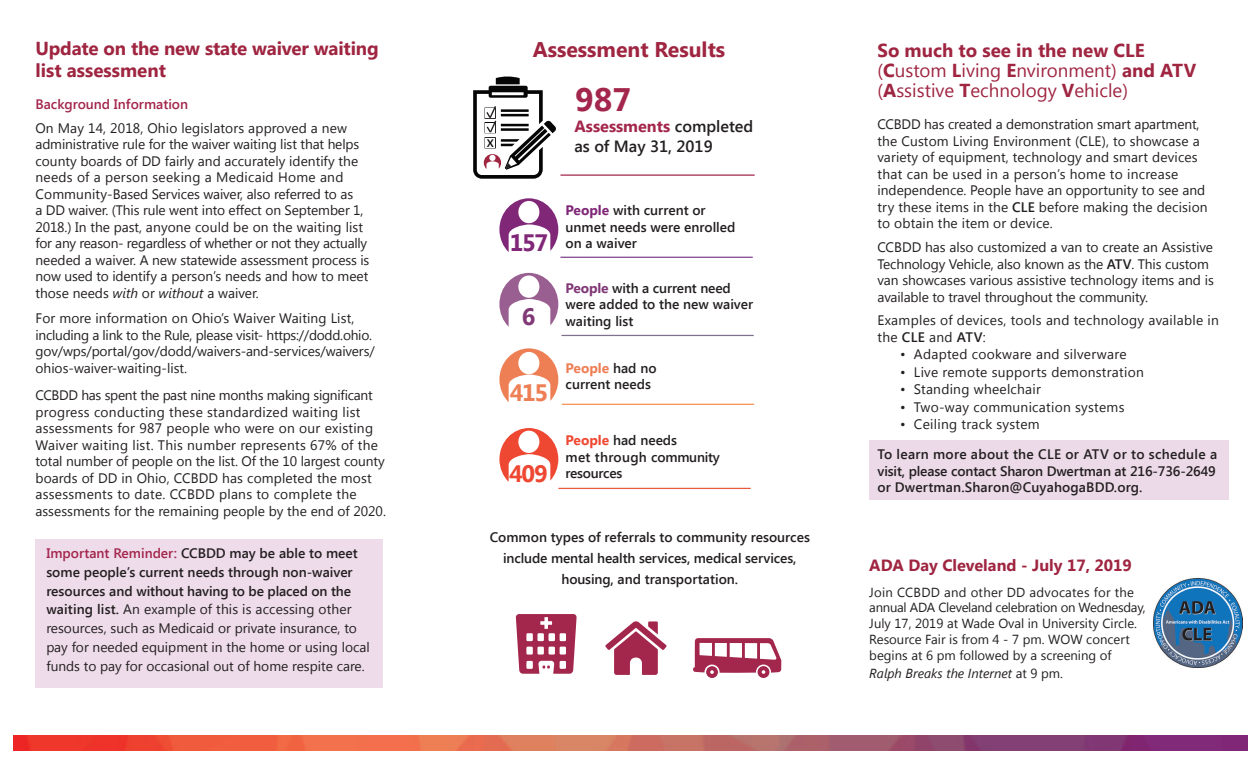
<style>
.page{position:relative;width:1260px;height:765px;background:#fff}
.page>*{position:absolute;margin:0;border:0;box-sizing:border-box;transform-origin:0 0}
.t1{font:700 32.5px "Segoe UI";color:#a3264c}
.t2{font:700 23.75px "Segoe UI";color:#802778}
.t3{font:700 23.75px "Segoe UI";color:#ee7f55}
.t4{font:700 23.75px "Segoe UI";color:#ef4832}
.t5{font:700 23.75px "Segoe UI";color:#813876}
.t6{font:700 21.25px "Segoe UI";color:#9f2541}
.t7{font:700 18.75px/22.5px "Segoe UI";letter-spacing:-.005em;color:#9f2541}
.t8{font:18.75px "Segoe UI";color:#9f2541}
.t9{font:16.5px "Calibri";color:#050505}
.t10{font:700 16.25px "Segoe UI";color:#9f2541}
.t11{font:700 16.25px "Segoe UI";color:#a3264c}
.t12{font:600 16.25px "Segoe UI";color:#231f20}
.t13{font:13.75px/16.5px "Segoe UI";color:#231f20}
.t14{font:600 13.75px/18.8px "Segoe UI";color:#231f20;text-align:justify}
.t15{font:13.75px/16.5px "Segoe UI";letter-spacing:.02em;color:#231f20}
.t16{font:600 13.75px/16.5px "Segoe UI";letter-spacing:-.02em;color:#231f20}
.t17{font:600 13.75px "Segoe UI";color:#a3264c}
.t18{font:700 13.75px "Segoe UI";color:#ee7f55}
.t19{font:13.12px/15.8px "Segoe UI";color:#231f20}
.t20{font:italic 13.12px "Segoe UI";color:#231f20}
.s1{font-style:italic}
.s2{color:#a3264c}
.s3{font-weight:400}
.s4{font-weight:600;color:#231f20}
.s5{font-weight:700;color:#802778}
.s6{font-weight:700;color:#813876}
.s7{font-weight:700;color:#ef4832}
.s8{font-weight:700}
.s9{font-weight:600}
.s10{font-style:normal}
</style>
<div class="page">
<div style="left:869px;top:440px;width:360px;height:60px;background:#ecdae8"></div>
<div style="left:35px;top:539px;width:347px;height:149px;background:#eedcea"></div>
<img style="left:13px;top:736px;width:1235px;height:15px">
<svg style="left:473px;top:76px;width:83px;height:103px"></svg>
<div style="left:489px;top:155px;width:7px;height:6px;background:#fff;border-radius:50%"></div>
<svg style="left:499px;top:198px;width:59px;height:54px"></svg>
<div style="left:518px;top:201px;width:21px;height:22px;background:#fff;border-radius:50%"></div>
<svg style="left:499px;top:273px;width:59px;height:54px"></svg>
<div style="left:518px;top:276px;width:21px;height:22px;background:#fff;border-radius:50%"></div>
<svg style="left:499px;top:348px;width:59px;height:54px"></svg>
<div style="left:518px;top:352px;width:21px;height:22px;background:#fff;border-radius:50%"></div>
<svg style="left:499px;top:428px;width:59px;height:54px"></svg>
<div style="left:518px;top:431px;width:21px;height:22px;background:#fff;border-radius:50%"></div>
<hr style="left:560px;top:257px;width:193px;height:1px;background:#80428c">
<hr style="left:561px;top:335px;width:193px;height:1px;background:#80708c">
<hr style="left:562px;top:404px;width:192px;height:1px;background:#fa8f57">
<hr style="left:558px;top:488px;width:193px;height:1px;background:#ed573b">
<hr style="left:560px;top:174px;width:195px;height:2px;background:#a3264c">
<svg style="left:516px;top:614px;width:61px;height:60px"></svg>
<svg style="left:605px;top:621px;width:62px;height:54px"></svg>
<svg style="left:693px;top:638px;width:88px;height:40px"></svg>
<img style="left:1154px;top:579px;width:89px;height:88px">
<p class="t7" style="left:35px;top:36px;width:345px">Update on the new state waiver waiting list assessment</p>
<p class="t17" style="left:35px;top:94px;width:154px">Background Information</p>
<p class="t13" style="left:35px;top:119px;width:335px">On May 14, 2018, Ohio legislators approved a new administrative rule for the waiver waiting list that helps county boards of DD fairly and accurately identify the needs of a person seeking a Medicaid Home and Community-Based Services waiver, also referred to as<br>a DD waiver. (This rule went into effect on September 1, 2018.) In the past, anyone could be on the waiting list for any reason- regardless of whether or not they actually needed a waiver. A new statewide assessment process is now used to identify a person’s needs and how to meet those needs <span class="s1">with</span> or <span class="s1">without</span> a waiver.</p>
<p class="t13" style="left:35px;top:310px;width:341px">For more information on Ohio’s Waiver Waiting List, including a link to the Rule, please visit- https://dodd.ohio. gov/wps/portal/gov/dodd/waivers-and-services/waivers/ ohios-waiver-waiting-list.</p>
<p class="t13" style="left:35px;top:386px;width:352px">CCBDD has spent the past nine months making significant progress conducting these standardized waiting list assessments for 987 people who were on our existing Waiver waiting list. This number represents 67% of the total number of people on the list. Of the 10 largest county boards of DD in Ohio, CCBDD has completed the most assessments to date. CCBDD plans to complete the assessments for the remaining people by the end of 2020.</p>
<p class="t14" style="left:46px;top:543px;width:313px;text-align:left"><span class="s2">Important Reminder:</span> CCBDD may be able to meet some people’s current needs through non-waiver resources and without having to be placed on the waiting list. <span class="s3">An example of this is accessing other</span></p>
<p class="t13" style="left:46px;top:618px;width:325px;line-height:18.8px">resources, such as Medicaid or private insurance, to pay for needed equipment in the home or using local funds to pay for occasional out of home respite care.</p>
<p class="t6" style="left:533px;top:35px;width:194px">Assessment Results</p>
<p class="t9" style="left:487px;top:131px;width:9px">x</p>
<p class="t1" style="left:575px;top:76px;width:58px">987</p>
<p class="t11" style="left:575px;top:115px;width:180px">Assessments <span class="s4">completed</span></p>
<p class="t12" style="left:575px;top:135px;width:140px">as of May 31, 2019</p>
<p class="t2" style="left:510px;top:226px;width:40px">157</p>
<p class="t5" style="left:522px;top:299px;width:15px">6</p>
<p class="t3" style="left:510px;top:376px;width:40px">415</p>
<p class="t4" style="left:509px;top:457px;width:40px">409</p>
<p class="t14" style="left:566px;top:201px;width:142px"><span class="s5">People</span> with current or</p>
<p class="t14" style="left:566px;top:217px;width:171px">unmet needs were enrolled</p>
<p class="t14" style="left:566px;top:234px;width:73px">on a waiver</p>
<p class="t14" style="left:566px;top:278px;width:167px"><span class="s6">People</span> with a current need</p>
<p class="t14" style="left:566px;top:294px;width:189px">were added to the new waiver</p>
<p class="t14" style="left:566px;top:311px;width:69px">waiting list</p>
<p class="t18" style="left:566px;top:358px;width:93px">People <span class="s4">had no</span></p>
<p class="t14" style="left:566px;top:375px;width:87px">current needs</p>
<p class="t16" style="left:566px;top:432px;width:156px"><span class="s7">People</span> had needs<br>met through community resources</p>
<p class="t14" style="left:490px;top:526px;width:322px;line-height:21.2px;text-align:center">Common types of referrals to community resources include mental health services, medical services, housing, and transportation.</p>
<p class="t7" style="left:878px;top:38px;width:269px">So much to see in the new CLE</p>
<p class="t8" style="left:878px;top:57px;width:320px">(<span class="s8">C</span>ustom <span class="s8">L</span>iving <span class="s8">E</span>nvironment) <span class="s8">and ATV</span></p>
<p class="t8" style="left:878px;top:77px;width:252px">(<span class="s8">A</span>ssistive <span class="s8">T</span>echnology <span class="s8">V</span>ehicle)</p>
<p class="t13" style="left:878px;top:115px;width:332px">CCBDD has created a demonstration smart apartment, the Custom Living Environment (CLE), to showcase a variety of equipment, technology and smart devices that can be used in a person’s home to increase independence. People have an opportunity to see and try these items in the <span class="s9">CLE</span> before making the decision to obtain the item or device.</p>
<p class="t13" style="left:878px;top:238px;width:338px">CCBDD has also customized a van to create an Assistive Technology Vehicle, also known as the <span class="s9">ATV</span>. This custom van showcases various assistive technology items and is available to travel throughout the community.</p>
<p class="t15" style="left:878px;top:312px;width:343px">Examples of devices, tools and technology available in the <span class="s9">CLE</span> and <span class="s9">ATV</span>:</p>
<p class="t15" style="left:900px;top:346px;width:228px">• Adapted cookware and silverware</p>
<p class="t15" style="left:900px;top:363px;width:245px">• Live remote supports demonstration</p>
<p class="t15" style="left:900px;top:381px;width:142px">• Standing wheelchair</p>
<p class="t15" style="left:900px;top:398px;width:226px">• Two-way communication systems</p>
<p class="t15" style="left:900px;top:416px;width:141px">• Ceiling track system</p>
<p class="t14" style="left:878px;top:446px;width:341px;line-height:16.5px">To learn more about the CLE or ATV or to schedule a visit, please contact Sharon Dwertman at 216-736-2649 or Dwertman.Sharon@CuyahogaBDD.org.</p>
<p class="t10" style="left:869px;top:554px;width:264px">ADA Day Cleveland - July 17, 2019</p>
<p class="t19" style="left:869px;top:584px;width:278px">Join CCBDD and other DD advocates for the annual ADA Cleveland celebration on Wednesday, July 17, 2019 at Wade Oval in University Circle.<br>Resource Fair is from 4 - 7 pm. WOW concert begins at 6 pm followed by a screening of</p>
<p class="t20" style="left:869px;top:664px;width:195px">Ralph Breaks the Internet <span class="s10">at 9 pm.</span></p>
</div>
